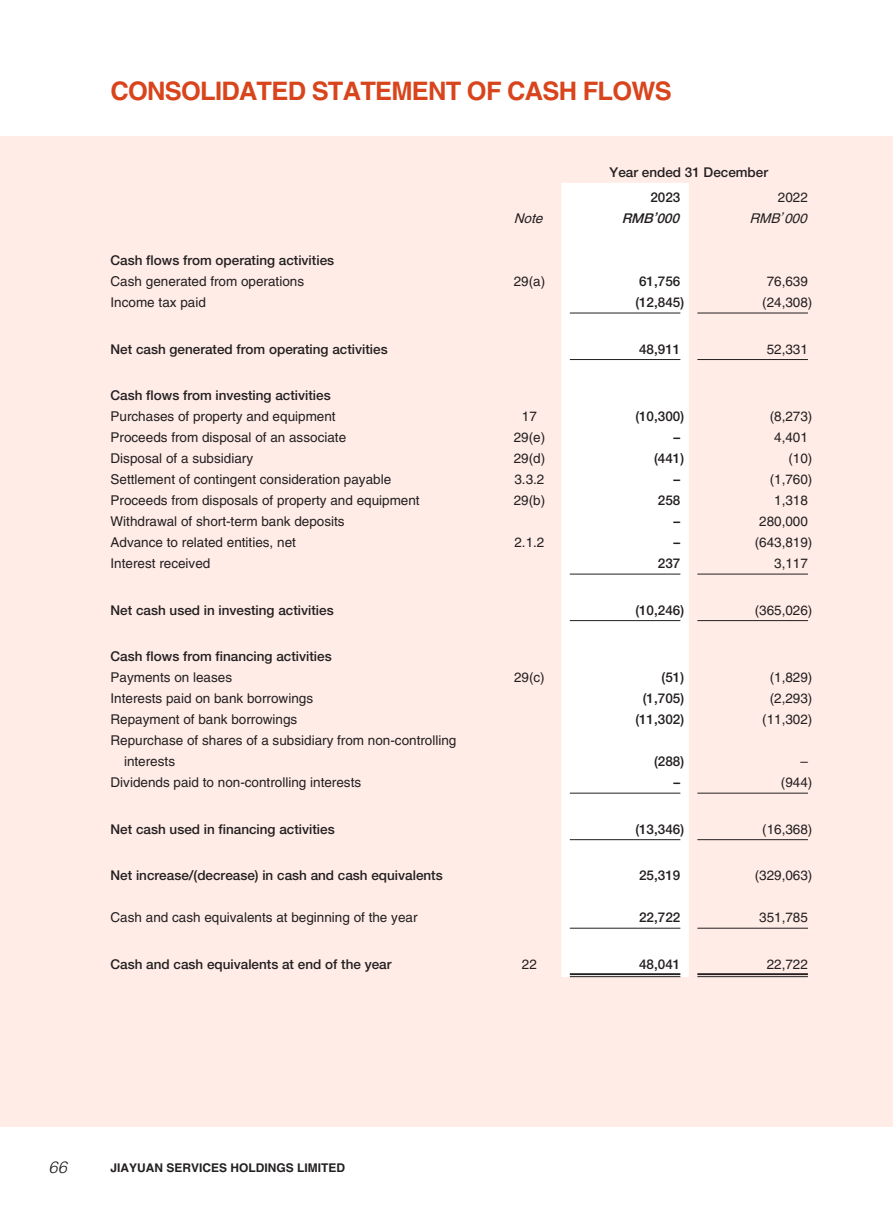
<style>
.page{position:relative;width:893px;height:1212px;background:#fff}
.page>*{position:absolute;margin:0;border:0;box-sizing:border-box;transform-origin:0 0}
.t1{font:700 25.5px "Helvetica LT Std";letter-spacing:-.03em;color:#d8441c}
.t2{font:italic 300 16.5px "Helvetica LT Std";color:#231f20}
.t3{font:13.5px/21px "Helvetica LT Std";color:#231f20}
.t4{font:500 13.5px/25.5px "Helvetica Neue LT Std";color:#231f20}
.t5{font:italic 13.5px "Helvetica LT Std";color:#231f20}
.t6{font:italic 500 13.5px "Helvetica Neue LT Std";color:#231f20}
.t7{font:700 12px "Helvetica LT Std";color:#231f20}
</style>
<div class="page">
<div style="left:0;top:136px;width:893px;height:991px;background:#ffece7"></div>
<div style="left:561px;top:183px;width:128px;height:794px;background:#fff"></div>
<hr style="left:570px;top:313px;width:110px;height:1px;background:#231f20">
<hr style="left:697px;top:313px;width:111px;height:1px;background:#231f20">
<hr style="left:570px;top:359px;width:110px;height:1px;background:#231f20">
<hr style="left:697px;top:359px;width:111px;height:1px;background:#231f20">
<hr style="left:570px;top:574px;width:110px;height:1px;background:#231f20">
<hr style="left:697px;top:574px;width:111px;height:1px;background:#231f20">
<hr style="left:570px;top:620px;width:110px;height:1px;background:#231f20">
<hr style="left:697px;top:620px;width:111px;height:1px;background:#231f20">
<hr style="left:570px;top:793px;width:110px;height:1px;background:#231f20">
<hr style="left:697px;top:793px;width:111px;height:1px;background:#231f20">
<hr style="left:570px;top:839px;width:110px;height:1px;background:#231f20">
<hr style="left:697px;top:839px;width:111px;height:1px;background:#231f20">
<hr style="left:570px;top:928px;width:110px;height:1px;background:#231f20">
<hr style="left:697px;top:928px;width:111px;height:1px;background:#231f20">
<hr style="left:570px;top:973px;width:110px;height:2px;background:#231f20">
<hr style="left:570px;top:976px;width:110px;height:1px;background:#231f20">
<hr style="left:697px;top:973px;width:111px;height:2px;background:#231f20">
<hr style="left:697px;top:976px;width:111px;height:1px;background:#231f20">
<h1 class="t1" style="left:111px;top:75px;width:563px">CONSOLIDATED STATEMENT OF CASH FLOWS</h1>
<p class="t4" style="left:650px;top:159px;width:119px;text-indent:-41px">Year ended 31 December<br>2023</p>
<p class="t3" style="left:778px;top:187px;width:32px">2022</p>
<p class="t5" style="left:514px;top:211px;width:34px">Note</p>
<p class="t6" style="left:622px;top:210px;width:63px">RMB’000</p>
<p class="t5" style="left:749px;top:211px;width:63px">RMB’000</p>
<p class="t4" style="left:111px;top:247px;width:225px">Cash flows from operating activities</p>
<p class="t3" style="left:111px;top:271px;width:195px">Cash generated from operations</p>
<p class="t3" style="left:514px;top:271px;width:33px">29(a)</p>
<p class="t4" style="left:639px;top:268px;width:43px">61,756</p>
<p class="t3" style="left:767px;top:271px;width:43px">76,639</p>
<p class="t3" style="left:111px;top:292px;width:97px">Income tax paid</p>
<p class="t4" style="left:635px;top:289px;width:50px">(12,845)</p>
<p class="t3" style="left:762px;top:292px;width:52px">(24,308)</p>
<p class="t4" style="left:111px;top:336px;width:279px">Net cash generated from operating activities</p>
<p class="t4" style="left:639px;top:336px;width:43px">48,911</p>
<p class="t3" style="left:767px;top:338px;width:43px">52,331</p>
<p class="t4" style="left:111px;top:382px;width:222px">Cash flows from investing activities</p>
<p class="t3" style="left:111px;top:406px;width:227px">Purchases of property and equipment</p>
<p class="t3" style="left:522px;top:406px;width:17px">17</p>
<p class="t4" style="left:635px;top:403px;width:50px">(10,300)</p>
<p class="t3" style="left:770px;top:406px;width:44px">(8,273)</p>
<p class="t3" style="left:111px;top:427px;width:237px">Proceeds from disposal of an associate</p>
<p class="t3" style="left:514px;top:427px;width:33px">29(e)</p>
<p class="t4" style="left:674px;top:424px;width:8px">–</p>
<p class="t3" style="left:774px;top:427px;width:35px">4,401</p>
<p class="t3" style="left:111px;top:448px;width:144px">Disposal of a subsidiary</p>
<p class="t3" style="left:514px;top:448px;width:33px">29(d)</p>
<p class="t4" style="left:654px;top:445px;width:32px">(441)</p>
<p class="t3" style="left:788px;top:448px;width:26px">(10)</p>
<p class="t3" style="left:111px;top:469px;width:282px">Settlement of contingent consideration payable</p>
<p class="t3" style="left:514px;top:469px;width:32px">3.3.2</p>
<p class="t4" style="left:674px;top:466px;width:8px">–</p>
<p class="t3" style="left:770px;top:469px;width:44px">(1,760)</p>
<p class="t3" style="left:111px;top:490px;width:311px">Proceeds from disposals of property and equipment</p>
<p class="t3" style="left:514px;top:490px;width:33px">29(b)</p>
<p class="t4" style="left:658px;top:487px;width:24px">258</p>
<p class="t3" style="left:774px;top:490px;width:35px">1,318</p>
<p class="t3" style="left:111px;top:511px;width:236px">Withdrawal of short-term bank deposits</p>
<p class="t4" style="left:674px;top:509px;width:8px">–</p>
<p class="t3" style="left:759px;top:511px;width:50px">280,000</p>
<p class="t3" style="left:111px;top:532px;width:187px">Advance to related entities, net</p>
<p class="t3" style="left:514px;top:532px;width:32px">2.1.2</p>
<p class="t4" style="left:674px;top:530px;width:8px">–</p>
<p class="t3" style="left:755px;top:532px;width:59px">(643,819)</p>
<p class="t3" style="left:111px;top:553px;width:101px">Interest received</p>
<p class="t4" style="left:658px;top:551px;width:24px">237</p>
<p class="t3" style="left:774px;top:553px;width:35px">3,117</p>
<p class="t4" style="left:111px;top:597px;width:225px">Net cash used in investing activities</p>
<p class="t4" style="left:635px;top:597px;width:50px">(10,246)</p>
<p class="t3" style="left:755px;top:599px;width:59px">(365,026)</p>
<p class="t4" style="left:111px;top:643px;width:223px">Cash flows from financing activities</p>
<p class="t3" style="left:111px;top:667px;width:123px">Payments on leases</p>
<p class="t3" style="left:514px;top:667px;width:32px">29(c)</p>
<p class="t4" style="left:662px;top:664px;width:24px">(51)</p>
<p class="t3" style="left:770px;top:667px;width:44px">(1,829)</p>
<p class="t3" style="left:111px;top:688px;width:204px">Interests paid on bank borrowings</p>
<p class="t4" style="left:643px;top:686px;width:43px">(1,705)</p>
<p class="t3" style="left:770px;top:688px;width:44px">(2,293)</p>
<p class="t3" style="left:111px;top:709px;width:188px">Repayment of bank borrowings</p>
<p class="t4" style="left:635px;top:707px;width:50px">(11,302)</p>
<p class="t3" style="left:762px;top:709px;width:52px">(11,302)</p>
<p class="t3" style="left:124px;top:730px;width:334px;text-indent:-14px">Repurchase of shares of a subsidiary from non-controlling interests</p>
<p class="t4" style="left:654px;top:749px;width:32px">(288)</p>
<p class="t3" style="left:800px;top:751px;width:9px">–</p>
<p class="t3" style="left:111px;top:772px;width:252px">Dividends paid to non-controlling interests</p>
<p class="t4" style="left:674px;top:770px;width:8px">–</p>
<p class="t3" style="left:781px;top:772px;width:33px">(944)</p>
<p class="t4" style="left:111px;top:816px;width:226px">Net cash used in financing activities</p>
<p class="t4" style="left:635px;top:816px;width:50px">(13,346)</p>
<p class="t3" style="left:762px;top:818px;width:52px">(16,368)</p>
<p class="t4" style="left:111px;top:863px;width:334px">Net increase/(decrease) in cash and cash equivalents</p>
<p class="t4" style="left:639px;top:863px;width:43px">25,319</p>
<p class="t3" style="left:755px;top:865px;width:59px">(329,063)</p>
<p class="t3" style="left:111px;top:907px;width:308px">Cash and cash equivalents at beginning of the year</p>
<p class="t4" style="left:639px;top:905px;width:43px">22,722</p>
<p class="t3" style="left:759px;top:907px;width:50px">351,785</p>
<p class="t4" style="left:111px;top:951px;width:282px">Cash and cash equivalents at end of the year</p>
<p class="t3" style="left:522px;top:953px;width:17px">22</p>
<p class="t4" style="left:639px;top:951px;width:43px">48,041</p>
<p class="t3" style="left:767px;top:953px;width:43px">22,722</p>
<p class="t2" style="left:49px;top:1156px;width:20px">66</p>
<p class="t7" style="left:111px;top:1160px;width:236px">JIAYUAN SERVICES HOLDINGS LIMITED</p>
</div>
